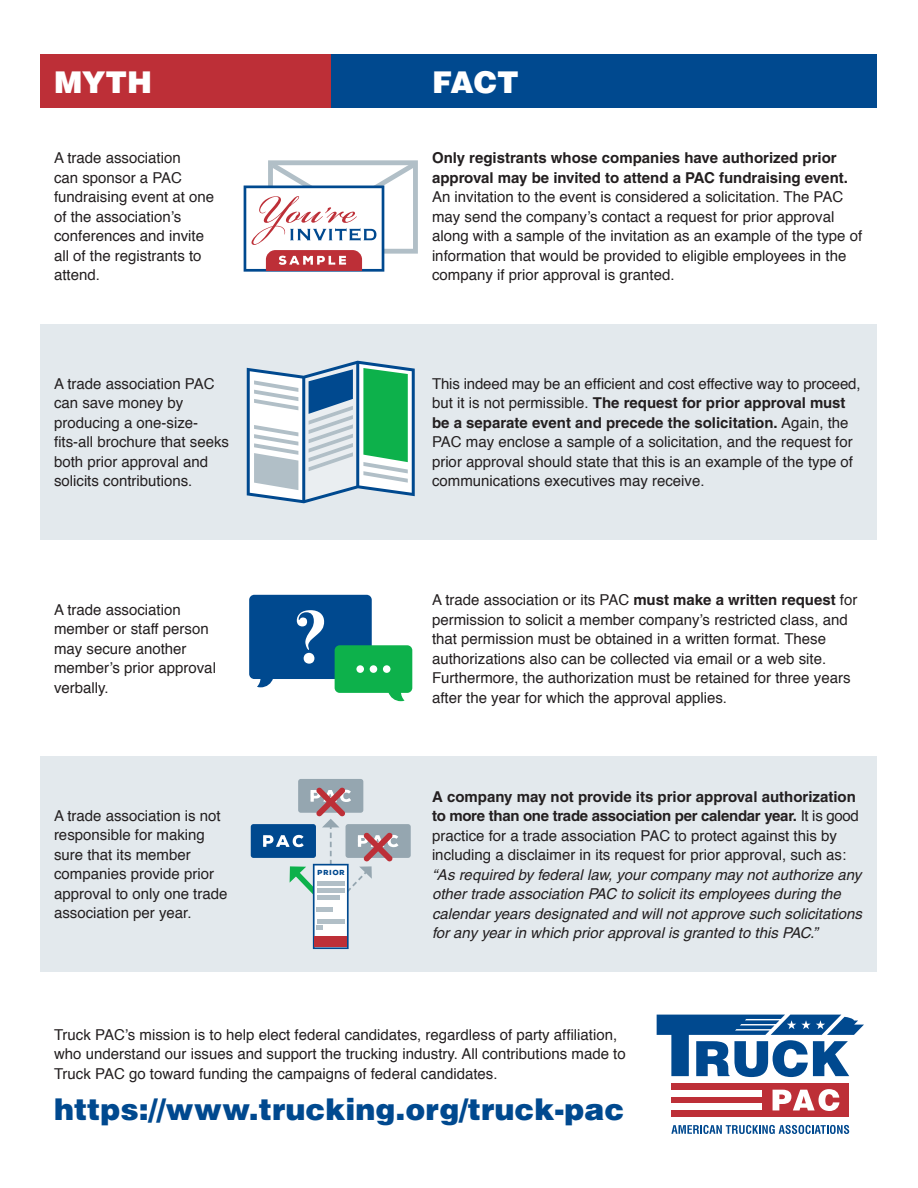
<style>
.page{position:relative;width:918px;height:1188px;background:#fff}
.page>*{position:absolute;margin:0;border:0;box-sizing:border-box;transform-origin:0 0}
.t1{font:900 30px "Helvetica";color:#00498f}
.t2{font:900 30px "Helvetica";color:#fff}
.t3{font:15px/19.5px "Helvetica";color:#231f20}
.t4{font:italic 15px/19.5px "Helvetica";color:#231f20}
.t5{font:700 15px/19.5px "Helvetica";color:#231f20}
.t6{font:900 7.05px "Nexa Rust Sans";letter-spacing:.1em;color:#00498f}
.s1{font-weight:700}
</style>
<div class="page">
<div style="left:40px;top:756px;width:838px;height:216px;background:#e3e9ed"></div>
<div style="left:40px;top:324px;width:838px;height:216px;background:#e3e9ed"></div>
<div style="left:40px;top:54px;width:838px;height:54px;background:#00498f"></div>
<div style="left:40px;top:54px;width:291px;height:54px;background:#bd2f37"></div>
<div style="left:671px;top:1083px;width:178px;height:34px;background:#bd2f37"></div>
<div style="left:671px;top:1090px;width:91px;height:7px;background:#fff"></div>
<div style="left:671px;top:1103px;width:91px;height:7px;background:#fff"></div>
<svg style="left:773px;top:1089px;width:66px;height:22px"></svg>
<svg style="left:657px;top:1015px;width:207px;height:62px"></svg>
<svg style="left:671px;top:1125px;width:178px;height:9px"></svg>
<svg style="left:247px;top:361px;width:168px;height:142px"></svg>
<div style="left:249px;top:595px;width:123px;height:84px;background:#00498f;border-radius:5px"></div>
<div style="left:335px;top:645px;width:77px;height:48px;background:#0db14b;border-radius:5px"></div>
<svg style="left:297px;top:610px;width:27px;height:54px"></svg>
<div style="left:356px;top:665px;width:8px;height:8px;background:#fff;border-radius:50%"></div>
<div style="left:370px;top:665px;width:7px;height:8px;background:#fff;border-radius:50%"></div>
<div style="left:383px;top:665px;width:7px;height:8px;background:#fff;border-radius:50%"></div>
<svg style="left:388px;top:692px;width:17px;height:9px"></svg>
<svg style="left:257px;top:679px;width:16px;height:8px"></svg>
<svg style="left:244px;top:160px;width:174px;height:112px"></svg>
<div style="left:251px;top:824px;width:65px;height:34px;background:#00498f;border-radius:3px"></div>
<div style="left:298px;top:779px;width:65px;height:34px;background:#95a6b0;border-radius:3px"></div>
<div style="left:346px;top:824px;width:65px;height:34px;background:#95a6b0;border-radius:3px"></div>
<svg style="left:263px;top:787px;width:135px;height:162px"></svg>
<div style="left:315px;top:936px;width:32px;height:11px;background:#bd2f37"></div>
<h1 class="t2" style="left:54px;top:63px;width:100px">MYTH</h1>
<h1 class="t2" style="left:432px;top:63px;width:88px">FACT</h1>
<p class="t3" style="left:54px;top:149px;width:162px">A trade association<br>can sponsor a PAC fundraising event at one of the association’s conferences and invite all of the registrants to attend.</p>
<p class="t5" style="left:432px;top:148px;width:417px">Only registrants whose companies have authorized prior approval may be invited to attend a PAC fundraising event.</p>
<p class="t3" style="left:432px;top:188px;width:432px">An invitation to the event is considered a solicitation. The PAC may send the company’s contact a request for prior approval along with a sample of the invitation as an example of the type of information that would be provided to eligible employees in the company if prior approval is granted.</p>
<p class="t3" style="left:54px;top:374px;width:177px">A trade association PAC can save money by producing a one-size&shy;fits-all brochure that seeks both prior approval and solicits contributions.</p>
<p class="t3" style="left:432px;top:374px;width:430px">This indeed may be an efficient and cost effective way to proceed, but it is not permissible. <span class="s1">The request for prior approval must be a separate event and precede the solicitation.</span> Again, the PAC may enclose a sample of a solicitation, and the request for prior approval should state that this is an example of the type of communications executives may receive.</p>
<p class="t3" style="left:54px;top:600px;width:164px">A trade association member or staff person may secure another member’s prior approval verbally.</p>
<p class="t3" style="left:432px;top:590px;width:427px">A trade association or its PAC <span class="s1">must make a written request</span> for permission to solicit a member company’s restricted class, and that permission must be obtained in a written format. These authorizations also can be collected via email or a web site.<br>Furthermore, the authorization must be retained for three years after the year for which the approval applies.</p>
<p class="t3" style="left:54px;top:806px;width:175px">A trade association is not responsible for making sure that its member companies provide prior approval to only one trade association per year.</p>
<p class="t6" style="left:318px;top:868px;width:29px">PRIOR</p>
<p class="t3" style="left:432px;top:787px;width:428px"><span class="s1">A company may not provide its prior approval authorization to more than one trade association per calendar year.</span> It is good practice for a trade association PAC to protect against this by including a disclaimer in its request for prior approval, such as:</p>
<p class="t4" style="left:432px;top:864px;width:432px">“As required by federal law, your company may not authorize any other trade association PAC to solicit its employees during the calendar years designated and will not approve such solicitations for any year in which prior approval is granted to this PAC.”</p>
<p class="t3" style="left:54px;top:1025px;width:573px">Truck PAC’s mission is to help elect federal candidates, regardless of party affiliation, who understand our issues and support the trucking industry. All contributions made to<br>Truck PAC go toward funding the campaigns of federal candidates.</p>
<h1 class="t1" style="left:54px;top:1090px;width:572px">https://www.trucking.org/truck-pac</h1>
</div>
